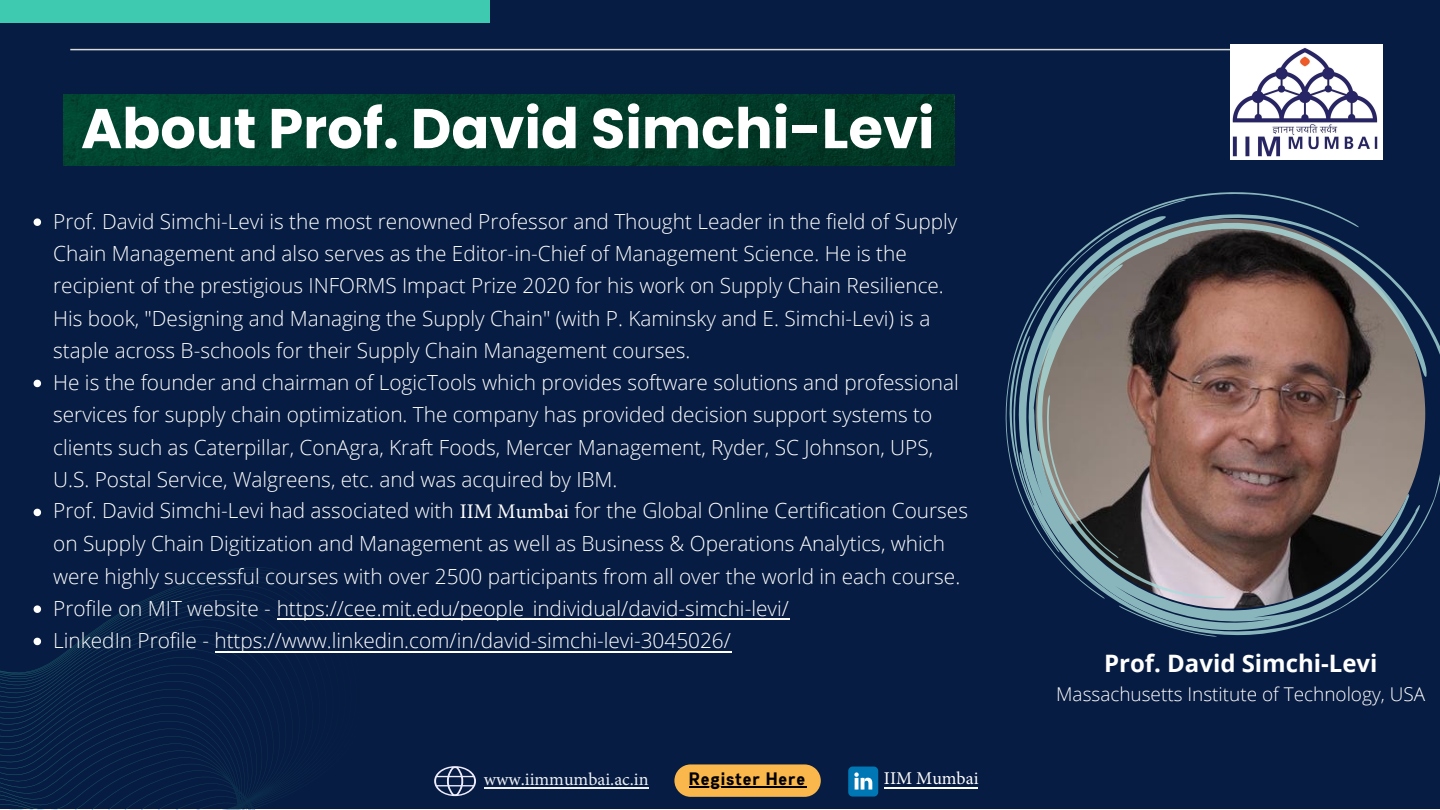
<style>
.page{position:relative;width:1440px;height:810px;background:#fff}
.page>*{position:absolute;margin:0;border:0;box-sizing:border-box;transform-origin:0 0}
.t1{font:700 56px "Poppins";color:#fff}
.t2{font:700 24px "Open Sans";color:#fff}
.t3{font:300 20.8px/32.2px "Open Sans";color:#fff}
.t4{font:300 19px "Open Sans";color:#fff}
.t5{font:18px "Minion Pro";color:#eef2f5}
.t6{font:700 18px "Gabriel Sans Cond";letter-spacing:.07em;color:#000}
.t7{font:18px "Minion Pro";color:#fff}
.s1{font-family:"Minion Pro";font-weight:400}
</style>
<div class="page">
<div style="left:0;top:0;width:1439px;height:809px;background:#071c42"></div>
<svg style="left:0;top:567px;width:367px;height:243px"></svg>
<img style="left:63px;top:95px;width:892px;height:70px">
<div style="left:0;top:0;width:489px;height:23px;background:#3dcab1"></div>
<hr style="left:70px;top:49px;width:1278px;height:1px;background:#d9d9d9">
<svg style="left:34px;top:218px;width:7px;height:8px"></svg>
<svg style="left:34px;top:380px;width:7px;height:7px"></svg>
<svg style="left:34px;top:509px;width:7px;height:7px"></svg>
<svg style="left:34px;top:605px;width:7px;height:8px"></svg>
<svg style="left:34px;top:638px;width:7px;height:7px"></svg>
<hr style="left:215px;top:651px;width:517px;height:1px;background:#fff">
<hr style="left:277px;top:619px;width:512px;height:1px;background:#fff">
<svg style="left:1236px;top:214px;width:204px;height:422px"></svg>
<svg style="left:1203px;top:635px;width:14px;height:2px"></svg>
<svg style="left:1006px;top:192px;width:353px;height:263px"></svg>
<svg style="left:1009px;top:200px;width:177px;height:136px"></svg>
<svg style="left:1009px;top:336px;width:431px;height:299px"></svg>
<svg style="left:434px;top:766px;width:42px;height:30px"></svg>
<hr style="left:484px;top:788px;width:164px;height:1px;background:#eef2f5">
<svg style="left:674px;top:764px;width:147px;height:33px"></svg>
<hr style="left:689px;top:787px;width:118px;height:1px;background:#000">
<svg style="left:848px;top:767px;width:30px;height:30px"></svg>
<hr style="left:884px;top:787px;width:94px;height:2px;background:#fff">
<img style="left:1231px;top:44px;width:151px;height:115px">
<h1 class="t1" style="left:81px;top:89px;width:855px">About Prof. David Simchi-Levi</h1>
<p class="t3" style="left:53px;top:205px;width:916px">Prof. David Simchi-Levi is the most renowned Professor and Thought Leader in the field of Supply Chain Management and also serves as the Editor-in-Chief of Management Science. He is the recipient of the prestigious INFORMS Impact Prize 2020 for his work on Supply Chain Resilience.<br>His book, "Designing and Managing the Supply Chain" (with P. Kaminsky and E. Simchi-Levi) is a staple across B-schools for their Supply Chain Management courses.<br>He is the founder and chairman of LogicTools which provides software solutions and professional services for supply chain optimization. The company has provided decision support systems to clients such as Caterpillar, ConAgra, Kraft Foods, Mercer Management, Ryder, SC Johnson, UPS, U.S. Postal Service, Walgreens, etc. and was acquired by IBM.<br>Prof. David Simchi-Levi had associated with <span class="s1">IIM Mumbai</span> for the Global Online Certification Courses on Supply Chain Digitization and Management as well as Business &amp; Operations Analytics, which were highly successful courses with over 2500 participants from all over the world in each course.<br>Profile on MIT website - https://cee.mit.edu/people_individual/david-simchi-levi/<br>LinkedIn Profile - https://www.linkedin.com/in/david-simchi-levi-3045026/</p>
<p class="t5" style="left:484px;top:767px;width:166px">www.iimmumbai.ac.in</p>
<p class="t6" style="left:689px;top:771px;width:118px">Register Here</p>
<p class="t7" style="left:884px;top:767px;width:96px">IIM Mumbai</p>
<p class="t2" style="left:1104px;top:646px;width:275px">Prof. David Simchi-Levi</p>
<p class="t4" style="left:1056px;top:681px;width:370px">Massachusetts Institute of Technology, USA</p>
</div>
